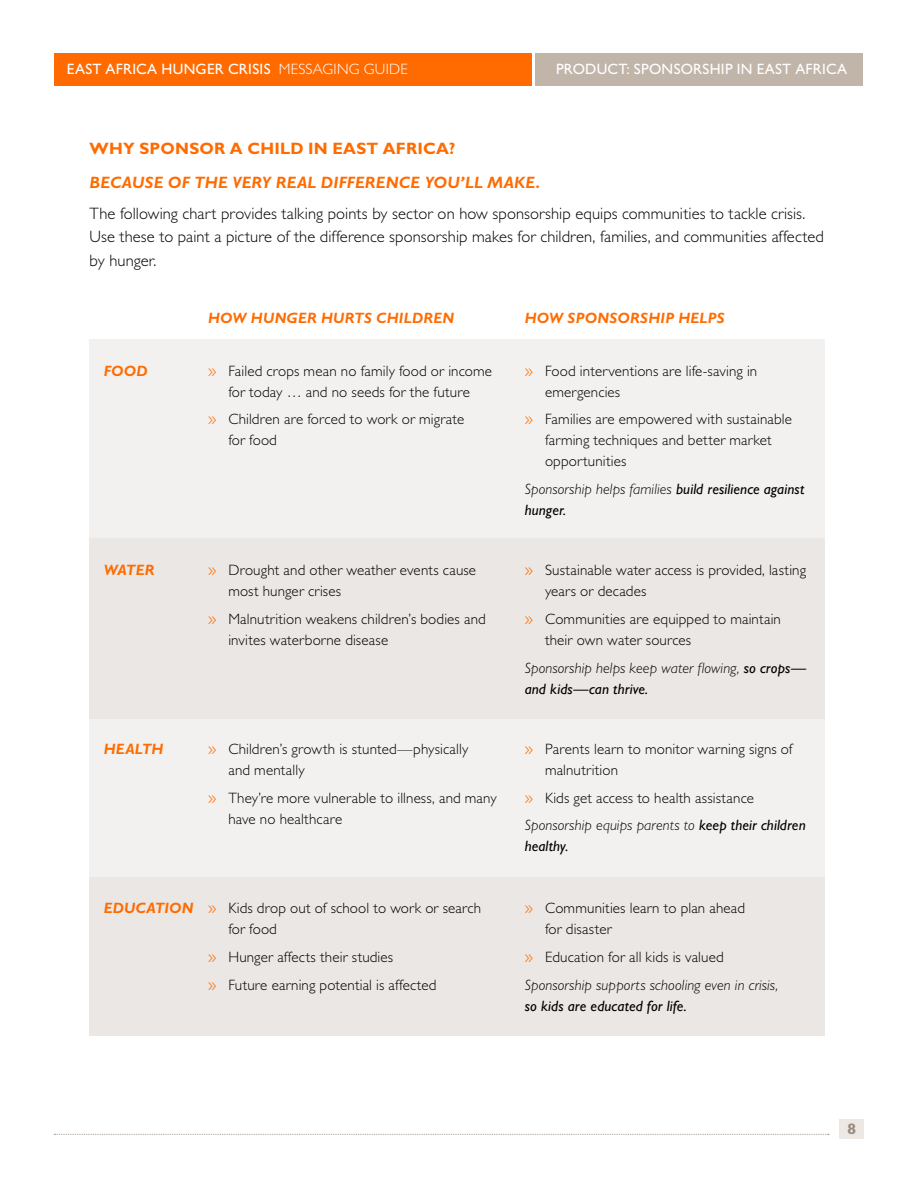
<style>
.page{position:relative;width:918px;height:1188px;background:#fff}
.page>*{position:absolute;margin:0;border:0;box-sizing:border-box;transform-origin:0 0}
.t1{font:300 16.5px/23.2px "Gill Sans Std";letter-spacing:.005em;color:#000}
.t2{font:italic 700 16.5px "Gill Sans Std";letter-spacing:.015em;color:#ff6b00}
.t3{font:700 16.5px "Gill Sans Std";letter-spacing:.015em;color:#ff6b00}
.t4{font:700 15.3px "Gill Sans Std";color:#9a8b7d;scale:1.09 1}
.t5{font:300 15px/21px "Gill Sans Std";letter-spacing:.01em;color:#000}
.t6{font:italic 300 15px/21px "Gill Sans Std";letter-spacing:.005em;color:#000}
.t7{font:italic 15px/21px "Gill Sans Std";letter-spacing:.005em;color:#000}
.t8{font:15px "Gill Sans Std";letter-spacing:.015em;color:#fff}
.t9{font:italic 700 15px "Gill Sans Std";letter-spacing:.02em;color:#ff6b00}
.s1{font-weight:300}
.s2{font-size:16.5px;color:#ff6b00}
.s3{font-weight:400}
.s4{font-style:italic}
.s5{font-weight:400;font-style:italic}
.s6{font-style:normal;font-size:16.5px;color:#ff6b00}
.s7{font-style:normal}
</style>
<div class="page">
<div style="left:840px;top:1120px;width:24px;height:19px;background:#ede8e3"></div>
<svg style="left:54px;top:1134px;width:775px;height:1px"></svg>
<div style="left:536px;top:53px;width:327px;height:33px;background:#c1b5aa"></div>
<div style="left:54px;top:53px;width:477px;height:33px;background:#ff6b00"></div>
<div style="left:90px;top:339px;width:735px;height:199px;background:#f3f1ef"></div>
<div style="left:90px;top:719px;width:735px;height:159px;background:#f3f1ef"></div>
<div style="left:90px;top:538px;width:735px;height:181px;background:#eae7e4"></div>
<div style="left:90px;top:878px;width:735px;height:158px;background:#eae7e4"></div>
<p class="t8" style="left:67px;top:61px;width:342px">EAST AFRICA HUNGER CRISIS <span class="s1">MESSAGING GUIDE</span></p>
<p class="t8" style="left:556px;top:61px;width:292px">PRODUCT: SPONSORSHIP IN EAST AFRICA</p>
<p class="t3" style="left:90px;top:139px;width:367px">WHY SPONSOR A CHILD IN EAST AFRICA?</p>
<p class="t2" style="left:90px;top:173px;width:452px">BECAUSE OF THE VERY REAL DIFFERENCE YOU’LL MAKE.</p>
<p class="t1" style="left:90px;top:202px;width:736px">The following chart provides talking points by sector on how sponsorship equips communities to tackle crisis.<br>Use these to paint a picture of the difference sponsorship makes for children, families, and communities affected by hunger.</p>
<p class="t9" style="left:104px;top:362px;width:45px">FOOD</p>
<p class="t9" style="left:104px;top:562px;width:52px">WATER</p>
<p class="t9" style="left:208px;top:309px;width:248px">HOW HUNGER HURTS CHILDREN</p>
<p class="t9" style="left:525px;top:309px;width:201px">HOW SPONSORSHIP HELPS</p>
<p class="t5" style="left:208px;top:360px;width:286px;text-align:center"><span class="s2">»</span> Failed crops mean no family food or income for today … and no seeds for the future</p>
<p class="t5" style="left:228px;top:409px;width:238px;text-indent:-20px"><span class="s2">»</span> Children are forced to work or migrate for food</p>
<p class="t5" style="left:228px;top:560px;width:249px;text-indent:-20px"><span class="s2">»</span> Drought and other weather events cause most hunger crises</p>
<p class="t5" style="left:228px;top:609px;width:259px;text-indent:-20px"><span class="s2">»</span> Malnutrition weakens children’s bodies and invites waterborne disease</p>
<p class="t5" style="left:545px;top:360px;width:214px;text-indent:-20px"><span class="s2">»</span> Food interventions are life-saving in emergencies</p>
<p class="t5" style="left:545px;top:409px;width:249px;text-indent:-20px"><span class="s2">»</span> Families are empowered with sustainable farming techniques and better market opportunities</p>
<p class="t7" style="left:525px;top:479px;width:281px"><span class="s1">Sponsorship helps families</span> build resilience against hunger.</p>
<p class="t5" style="left:545px;top:560px;width:263px;text-indent:-20px"><span class="s2">»</span> Sustainable water access is provided, lasting years or decades</p>
<p class="t5" style="left:545px;top:609px;width:237px;text-indent:-20px"><span class="s2">»</span> Communities are equipped to maintain their own water sources</p>
<p class="t6" style="left:525px;top:658px;width:283px">Sponsorship helps keep water flowing, <span class="s3">so crops— and kids—can thrive.</span></p>
<p class="t9" style="left:104px;top:740px;width:61px">HEALTH</p>
<p class="t5" style="left:228px;top:739px;width:241px;text-indent:-20px"><span class="s2">»</span> Children’s growth is stunted—physically and mentally</p>
<p class="t5" style="left:228px;top:787px;width:270px;text-indent:-20px"><span class="s2">»</span> They’re more vulnerable to illness, and many have no healthcare</p>
<p class="t9" style="left:104px;top:900px;width:91px">EDUCATION</p>
<p class="t5" style="left:228px;top:898px;width:254px;text-indent:-20px"><span class="s2">»</span> Kids drop out of school to work or search for food</p>
<p class="t5" style="left:208px;top:943px;width:230px;line-height:27.8px"><span class="s2">»</span> Hunger affects their studies<br><span class="s2">»</span> Future earning potential is affected</p>
<p class="t5" style="left:545px;top:739px;width:249px;text-indent:-20px"><span class="s2">»</span> Parents learn to monitor warning signs of malnutrition</p>
<p class="t5" style="left:525px;top:784px;width:282px;line-height:27.8px"><span class="s2">»</span> Kids get access to health assistance<br><span class="s4">Sponsorship equips parents to</span> <span class="s5">keep their children</span></p>
<p class="t7" style="left:525px;top:836px;width:45px">healthy.</p>
<p class="t5" style="left:545px;top:898px;width:202px;text-indent:-20px"><span class="s2">»</span> Communities learn to plan ahead for disaster</p>
<p class="t6" style="left:525px;top:943px;width:255px;line-height:27.8px"><span class="s6">»</span> <span class="s7">Education for all kids is valued<br></span>Sponsorship supports schooling even in crisis,</p>
<p class="t7" style="left:525px;top:995px;width:163px">so kids are educated for life.</p>
<p class="t4" style="left:847px;top:1120px;width:10px">8</p>
</div>
